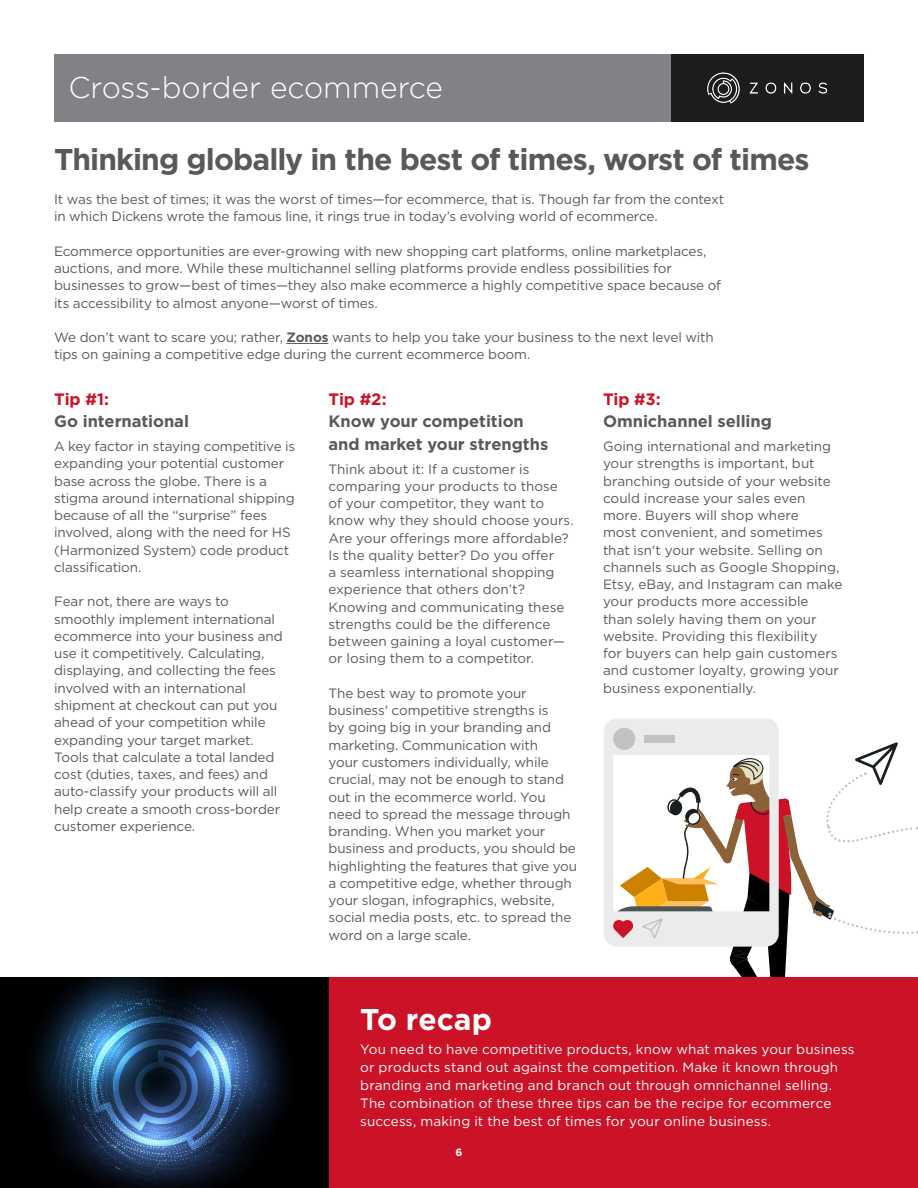
<style>
.page{position:relative;width:918px;height:1188px;background:#fff}
.page>*{position:absolute;margin:0;border:0;box-sizing:border-box;transform-origin:0 0}
.t1{font:700 30px "Gotham";letter-spacing:-.03em;color:#58595b}
.t2{font:300 30px "Gotham";letter-spacing:-.005em;color:#fff}
.t3{font:700 30px "Gotham";color:#fff}
.t4{font:700 16.5px/22.5px "Gotham";letter-spacing:-.005em;color:#58595b}
.t5{font:700 16.5px "Gotham";letter-spacing:-.005em;color:#cc1226}
.t6{font:13.5px/17.2px "Gotham";letter-spacing:-.01em;color:#58595b}
.t7{font:13.5px/18px "Gotham";letter-spacing:.01em;color:#fff}
.t8{font:700 10.5px "Gotham";color:#fff}
.s1{font-weight:700}
</style>
<div class="page">
<svg style="left:603px;top:718px;width:315px;height:259px"></svg>
<div style="left:54px;top:54px;width:618px;height:68px;background:#808285"></div>
<hr style="left:286px;top:343px;width:42px;height:1px;background:#58595b">
<div style="left:672px;top:54px;width:192px;height:68px;background:#1c1c1c"></div>
<img style="left:707px;top:72px;width:121px;height:32px">
<div style="left:328px;top:977px;width:590px;height:211px;background:#cc1226"></div>
<img style="left:0;top:977px;width:328px;height:211px">
<h1 class="t2" style="left:69px;top:69px;width:376px">Cross-border ecommerce</h1>
<h1 class="t1" style="left:54px;top:139px;width:757px">Thinking globally in the best of times, worst of times</h1>
<p class="t6" style="left:54px;top:190px;width:672px">It was the best of times; it was the worst of times—for ecommerce, that is. Though far from the context in which Dickens wrote the famous line, it rings true in today’s evolving world of ecommerce.</p>
<p class="t6" style="left:54px;top:242px;width:669px">Ecommerce opportunities are ever-growing with new shopping cart platforms, online marketplaces, auctions, and more. While these multichannel selling platforms provide endless possibilities for businesses to grow—best of times—they also make ecommerce a highly competitive space because of its accessibility to almost anyone—worst of times.</p>
<p class="t6" style="left:54px;top:328px;width:661px">We don’t want to scare you; rather, <span class="s1">Zonos</span> wants to help you take your business to the next level with tips on gaining a competitive edge during the current ecommerce boom.</p>
<p class="t5" style="left:54px;top:388px;width:56px">Tip #1:</p>
<p class="t4" style="left:54px;top:410px;width:136px">Go international</p>
<p class="t6" style="left:54px;top:438px;width:243px">A key factor in staying competitive is expanding your potential customer base across the globe. There is a stigma around international shipping because of all the “surprise” fees involved, along with the need for HS (Harmonized System) code product classification.</p>
<p class="t6" style="left:54px;top:593px;width:230px">Fear not, there are ways to smoothly implement international ecommerce into your business and use it competitively. Calculating, displaying, and collecting the fees involved with an international shipment at checkout can put you ahead of your competition while expanding your target market.<br>Tools that calculate a total landed cost (duties, taxes, and fees) and auto-classify your products will all help create a smooth cross-border customer experience.</p>
<p class="t5" style="left:328px;top:388px;width:60px">Tip #2:</p>
<p class="t4" style="left:328px;top:410px;width:221px">Know your competition and market your strengths</p>
<p class="t6" style="left:328px;top:460px;width:247px">Think about it: If a customer is comparing your products to those of your competitor, they want to know why they should choose yours.<br>Are your offerings more affordable?<br>Is the quality better? Do you offer<br>a seamless international shopping experience that others don’t?<br>Knowing and communicating these strengths could be the difference between gaining a loyal customer— or losing them to a competitor.</p>
<p class="t6" style="left:328px;top:684px;width:250px">The best way to promote your business' competitive strengths is<br>by going big in your branding and marketing. Communication with<br>your customers individually, while crucial, may not be enough to stand out in the ecommerce world. You need to spread the message through branding. When you market your business and products, you should be highlighting the features that give you a competitive edge, whether through your slogan, infographics, website, social media posts, etc. to spread the word on a large scale.</p>
<p class="t5" style="left:603px;top:388px;width:59px">Tip #3:</p>
<p class="t4" style="left:603px;top:410px;width:170px">Omnichannel selling</p>
<p class="t6" style="left:603px;top:438px;width:241px">Going international and marketing your strengths is important, but branching outside of your website could increase your sales even more. Buyers will shop where<br>most convenient, and sometimes that isn't your website. Selling on channels such as Google Shopping,<br>Etsy, eBay, and Instagram can make your products more accessible<br>than solely having them on your website. Providing this flexibility<br>for buyers can help gain customers and customer loyalty, growing your business exponentially.</p>
<h1 class="t3" style="left:360px;top:999px;width:133px">To recap</h1>
<p class="t7" style="left:360px;top:1040px;width:496px">You need to have competitive products, know what makes your business or products stand out against the competition. Make it known through branding and marketing and branch out through omnichannel selling.<br>The combination of these three tips can be the recipe for ecommerce success, making it the best of times for your online business.</p>
<p class="t8" style="left:456px;top:1145px;width:8px">6</p>
</div>
